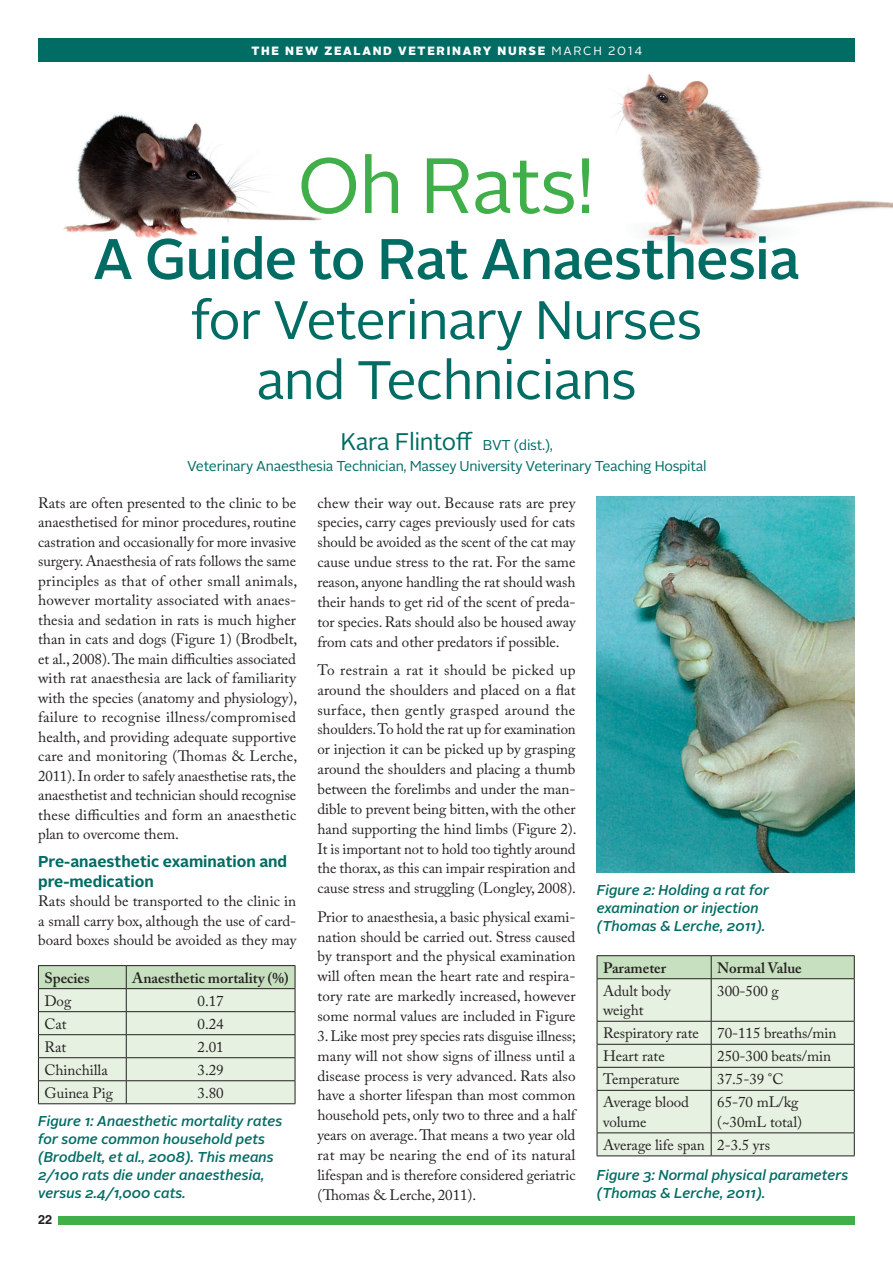
<style>
.page{position:relative;width:893px;height:1263px;background:#fff}
.page>*{position:absolute;margin:0;border:0;box-sizing:border-box;transform-origin:0 0}
.t1{font:78px "Alright Sans";letter-spacing:-.02em;color:#40ae49}
.t2{font:500 57px "Alright Sans";letter-spacing:-.02em;color:#006c64}
.t3{font:54px/60px "Alright Sans";letter-spacing:-.02em;color:#006c64;text-align:center}
.t4{font:24px "Alright Sans";letter-spacing:-.02em;color:#006c64}
.t5{font:700 15.75px/19.5px "Alright Sans";color:#006c64}
.t6{font:15px/19.8px "Adobe Caslon Pro";letter-spacing:-.005em;color:#231f20;text-align:justify}
.t7{font:600 15px "Adobe Caslon Pro";color:#231f20}
.t8{font:italic 500 14.25px/18px "Alright Sans";color:#006c64}
.t9{font:14.25px "Alright Sans";letter-spacing:-.02em;color:#006c64}
.t10{font:700 12.75px "Helvetica";color:#231f20}
.t11{font:900 12px "Alright Sans";letter-spacing:.14em;color:#fff}
.s1{font-weight:400}
.s2{font-size:14.25px}
</style>
<div class="page">
<div style="left:58px;top:1216px;width:797px;height:9px;background:#40ae49"></div>
<div style="left:38px;top:38px;width:817px;height:24px;background:#006c64"></div>
<img style="left:615px;top:74px;width:278px;height:172px">
<img style="left:63px;top:114px;width:259px;height:124px">
<svg style="left:38px;top:965px;width:258px;height:139px;background:#d6e1d0"></svg>
<hr style="left:38px;top:1103px;width:88px;height:1px;background:#231f20">
<hr style="left:126px;top:1103px;width:169px;height:1px;background:#231f20">
<div style="left:598px;top:979px;width:256px;height:176px;background:#e7f1e2"></div>
<hr style="left:597px;top:955px;width:114px;height:1px;background:#231f20">
<hr style="left:711px;top:955px;width:144px;height:1px;background:#231f20">
<div style="left:597px;top:956px;width:258px;height:22px;background:#c7e0bf"></div>
<hr style="left:597px;top:978px;width:114px;height:1px;background:#231f20">
<hr style="left:597px;top:979px;width:1px;height:42px;background:#231f20">
<hr style="left:711px;top:978px;width:144px;height:1px;background:#231f20">
<hr style="left:711px;top:979px;width:1px;height:42px;background:#231f20">
<hr style="left:854px;top:979px;width:1px;height:42px;background:#231f20">
<hr style="left:597px;top:1021px;width:114px;height:1px;background:#231f20">
<hr style="left:711px;top:1021px;width:144px;height:1px;background:#231f20">
<hr style="left:597px;top:1044px;width:114px;height:1px;background:#231f20">
<hr style="left:711px;top:1044px;width:144px;height:1px;background:#231f20">
<hr style="left:597px;top:1067px;width:114px;height:1px;background:#231f20">
<svg style="left:597px;top:1021px;width:1px;height:69px"></svg>
<hr style="left:711px;top:1067px;width:144px;height:1px;background:#231f20">
<svg style="left:711px;top:1021px;width:1px;height:69px"></svg>
<svg style="left:854px;top:1021px;width:1px;height:69px"></svg>
<hr style="left:597px;top:1090px;width:114px;height:1px;background:#231f20">
<hr style="left:597px;top:1090px;width:1px;height:42px;background:#231f20">
<hr style="left:711px;top:1090px;width:144px;height:1px;background:#231f20">
<hr style="left:711px;top:1090px;width:1px;height:42px;background:#231f20">
<hr style="left:854px;top:1090px;width:1px;height:42px;background:#231f20">
<hr style="left:597px;top:1132px;width:114px;height:1px;background:#231f20">
<svg style="left:597px;top:1133px;width:1px;height:22px"></svg>
<hr style="left:711px;top:1132px;width:144px;height:1px;background:#231f20">
<svg style="left:711px;top:1133px;width:1px;height:22px"></svg>
<svg style="left:854px;top:1133px;width:1px;height:22px"></svg>
<hr style="left:597px;top:1155px;width:114px;height:1px;background:#231f20">
<hr style="left:711px;top:1155px;width:144px;height:1px;background:#231f20">
<img style="left:597px;top:496px;width:258px;height:377px">
<p class="t11" style="left:252px;top:42px;width:392px">THE NEW ZEALAND VETERINARY NURSE <span class="s1">MARCH 2014</span></p>
<h1 class="t1" style="left:297px;top:133px;width:300px">Oh Rats!</h1>
<h2 class="t2" style="left:93px;top:220px;width:709px">A Guide to Rat Anaesthesia</h2>
<h3 class="t3" style="left:191px;top:291px;width:513px">for Veterinary Nurses and Technicians</h3>
<h3 class="t4" style="left:341px;top:425px;width:214px">Kara Flintoff <span class="s2">BVT (dist.),</span></h3>
<p class="t9" style="left:187px;top:456px;width:521px">Veterinary Anaesthesia Technician, Massey University Veterinary Teaching Hospital</p>
<p class="t6" style="left:317px;top:492px;width:260px">chew their way out. Because rats are prey species, carry cages previously used for cats should be avoided as the scent of the cat may cause undue stress to the rat. For the same reason, anyone handling the rat should wash their hands to get rid of the scent of preda&shy;tor species. Rats should also be housed away from cats and other predators if possible.</p>
<p class="t6" style="left:317px;top:660px;width:261px">To restrain a rat it should be picked up around the shoulders and placed on a flat surface, then gently grasped around the shoulders. To hold the rat up for examination or injection it can be picked up by grasping around the shoulders and placing a thumb between the forelimbs and under the man&shy;dible to prevent being bitten, with the other hand supporting the hind limbs (Figure 2).<br>It is important not to hold too tightly around the thorax, as this can impair respiration and cause stress and struggling (Longley, 2008).</p>
<p class="t6" style="left:317px;top:907px;width:260px">Prior to anaesthesia, a basic physical exami&shy;nation should be carried out. Stress caused by transport and the physical examination will often mean the heart rate and respira&shy;tory rate are markedly increased, however some normal values are included in Figure</p>
<p class="t6" style="left:317px;top:1026px;width:260px">3. Like most prey species rats disguise illness; many will not show signs of illness until a disease process is very advanced. Rats also have a shorter lifespan than most common household pets, only two to three and a half years on average. That means a two year old rat may be nearing the end of its natural lifespan and is therefore considered geriatric (Thomas &amp; Lerche, 2011).</p>
<p class="t6" style="left:38px;top:493px;width:261px">Rats are often presented to the clinic to be anaesthetised for minor procedures, routine castration and occasionally for more invasive surgery. Anaesthesia of rats follows the same principles as that of other small animals, however mortality associated with anaes&shy;thesia and sedation in rats is much higher than in cats and dogs (Figure 1) (Brodbelt, et al., 2008). The main difficulties associated with rat anaesthesia are lack of familiarity with the species (anatomy and physiology), failure to recognise illness/compromised health, and providing adequate supportive care and monitoring (Thomas &amp; Lerche, 2011). In order to safely anaesthetise rats, the anaesthetist and technician should recognise these difficulties and form an anaesthetic plan to overcome them.</p>
<p class="t5" style="left:38px;top:852px;width:251px">Pre-anaesthetic examination and pre-medication</p>
<p class="t6" style="left:38px;top:891px;width:260px">Rats should be transported to the clinic in a small carry box, although the use of card&shy;board boxes should be avoided as they may</p>
<p class="t8" style="left:597px;top:881px;width:174px">Figure 2: Holding a rat for examination or injection (Thomas &amp; Lerche, 2011).</p>
<p class="t7" style="left:603px;top:959px;width:65px">Parameter</p>
<p class="t7" style="left:717px;top:959px;width:86px">Normal Value</p>
<p class="t6" style="left:603px;top:981px;width:69px">Adult body weight</p>
<p class="t6" style="left:717px;top:981px;width:63px">300-500 g</p>
<p class="t6" style="left:603px;top:1022px;width:235px;line-height:23px">Respiratory rate 70-115 breaths/min<br>Heart rate</p>
<p class="t7" style="left:44px;top:969px;width:47px">Species</p>
<p class="t7" style="left:132px;top:969px;width:158px">Anaesthetic mortality (%)</p>
<p class="t6" style="left:44px;top:990px;width:28px">Dog</p>
<p class="t6" style="left:198px;top:990px;width:28px">0.17</p>
<p class="t6" style="left:44px;top:1013px;width:24px">Cat</p>
<p class="t6" style="left:198px;top:1013px;width:28px">0.24</p>
<p class="t6" style="left:44px;top:1037px;width:23px">Rat</p>
<p class="t6" style="left:198px;top:1037px;width:28px">2.01</p>
<p class="t6" style="left:44px;top:1060px;width:65px">Chinchilla</p>
<p class="t6" style="left:198px;top:1060px;width:28px">3.29</p>
<p class="t6" style="left:44px;top:1083px;width:70px">Guinea Pig</p>
<p class="t6" style="left:198px;top:1083px;width:28px">3.80</p>
<p class="t8" style="left:38px;top:1112px;width:246px">Figure 1: Anaesthetic mortality rates for some common household pets (Brodbelt, et al., 2008). This means<br>2/100 rats die under anaesthesia, versus 2.4/1,000 cats.</p>
<p class="t6" style="left:717px;top:1046px;width:115px">250-300 beats/min</p>
<p class="t6" style="left:603px;top:1069px;width:78px">Temperature</p>
<p class="t6" style="left:717px;top:1069px;width:68px">37.5-39 °C</p>
<p class="t6" style="left:603px;top:1092px;width:88px">Average blood volume</p>
<p class="t6" style="left:717px;top:1092px;width:86px">65-70 mL/kg (~30mL total)</p>
<p class="t6" style="left:603px;top:1135px;width:168px">Average life span 2-3.5 yrs</p>
<p class="t8" style="left:597px;top:1166px;width:253px">Figure 3: Normal physical parameters (Thomas &amp; Lerche, 2011).</p>
<p class="t10" style="left:38px;top:1212px;width:16px">22</p>
</div>
